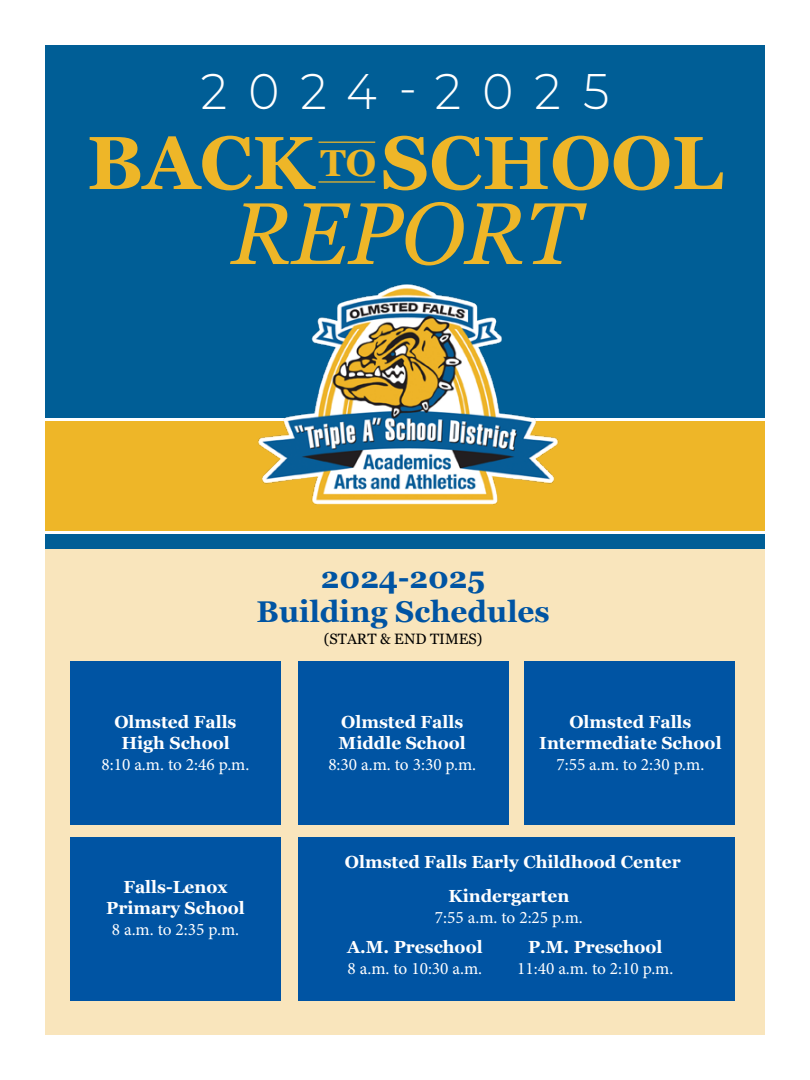
<style>
.page{position:relative;width:810px;height:1080px;background:#fff}
.page>*{position:absolute;margin:0;border:0;box-sizing:border-box;transform-origin:0 0}
.t1{font:italic 87.5px "Georgia";color:#eeb628}
.t2{font:700 75px "Georgia";color:#eeb628}
.t3{font:300 50px "Montserrat";letter-spacing:.445em;color:#fff;scale:.94 1}
.t4{font:700 37.5px "Georgia";color:#eeb628}
.t5{font:700 30px/33.8px "Georgia";color:#0054a3;text-align:center}
.t6{font:700 17.5px/21px "Georgia";color:#fff;text-align:center}
.t7{font:17.5px "Minion Pro";color:#fff}
.t8{font:15px "Georgia";color:#000}
</style>
<div class="page">
<div style="left:45px;top:547px;width:720px;height:488px;background:#f9e5bc"></div>
<div style="left:70px;top:661px;width:210px;height:164px;background:#0054a3"></div>
<div style="left:70px;top:837px;width:210px;height:164px;background:#0054a3"></div>
<div style="left:298px;top:661px;width:210px;height:164px;background:#0054a3"></div>
<div style="left:298px;top:837px;width:436px;height:164px;background:#0054a3"></div>
<div style="left:524px;top:661px;width:210px;height:164px;background:#0054a3"></div>
<div style="left:45px;top:45px;width:720px;height:373px;background:#005e96"></div>
<div style="left:45px;top:535px;width:720px;height:14px;background:#005e96"></div>
<div style="left:45px;top:421px;width:720px;height:110px;background:#eeb628"></div>
<img style="left:258px;top:284px;width:301px;height:220px">
<hr style="left:319px;top:142px;width:56px;height:1px;background:#eeb628">
<hr style="left:319px;top:181px;width:56px;height:2px;background:#eeb628">
<h3 class="t3" style="left:201px;top:57px;width:436px">2024-2025</h3>
<h2 class="t2" style="left:87px;top:107px;width:637px">BACK SCHOOL</h2>
<h1 class="t1" style="left:231px;top:170px;width:349px">REPORT</h1>
<h3 class="t4" style="left:320px;top:135px;width:57px">TO</h3>
<h3 class="t5" style="left:257px;top:559px;width:295px">2024-2025<br>Building Schedules</h3>
<p class="t8" style="left:324px;top:628px;width:160px">(START &amp; END TIMES)</p>
<p class="t6" style="left:114px;top:710px;width:124px">Olmsted Falls<br>High School</p>
<p class="t7" style="left:102px;top:753px;width:149px">8:10 a.m. to 2:46 p.m.</p>
<p class="t6" style="left:339px;top:710px;width:129px;text-align:left">Olmsted Falls<br>Middle School</p>
<p class="t7" style="left:328px;top:753px;width:149px">8:30 a.m. to 3:30 p.m.</p>
<p class="t6" style="left:539px;top:710px;width:184px">Olmsted Falls<br>Intermediate School</p>
<p class="t7" style="left:557px;top:753px;width:149px">7:55 a.m. to 2:30 p.m.</p>
<p class="t6" style="left:106px;top:876px;width:140px">Falls-Lenox<br>Primary School</p>
<p class="t7" style="left:112px;top:918px;width:129px">8 a.m. to 2:35 p.m.</p>
<p class="t6" style="left:345px;top:844px;width:337px;line-height:33.8px">Olmsted Falls Early Childhood Center<br>Kindergarten</p>
<p class="t7" style="left:435px;top:905px;width:149px">7:55 a.m. to 2:25 p.m.</p>
<p class="t6" style="left:347px;top:935px;width:137px">A.M. Preschool</p>
<p class="t7" style="left:348px;top:957px;width:136px">8 a.m. to 10:30 a.m.</p>
<p class="t6" style="left:528px;top:935px;width:136px">P.M. Preschool</p>
<p class="t7" style="left:517px;top:957px;width:158px">11:40 a.m. to 2:10 p.m.</p>
</div>
